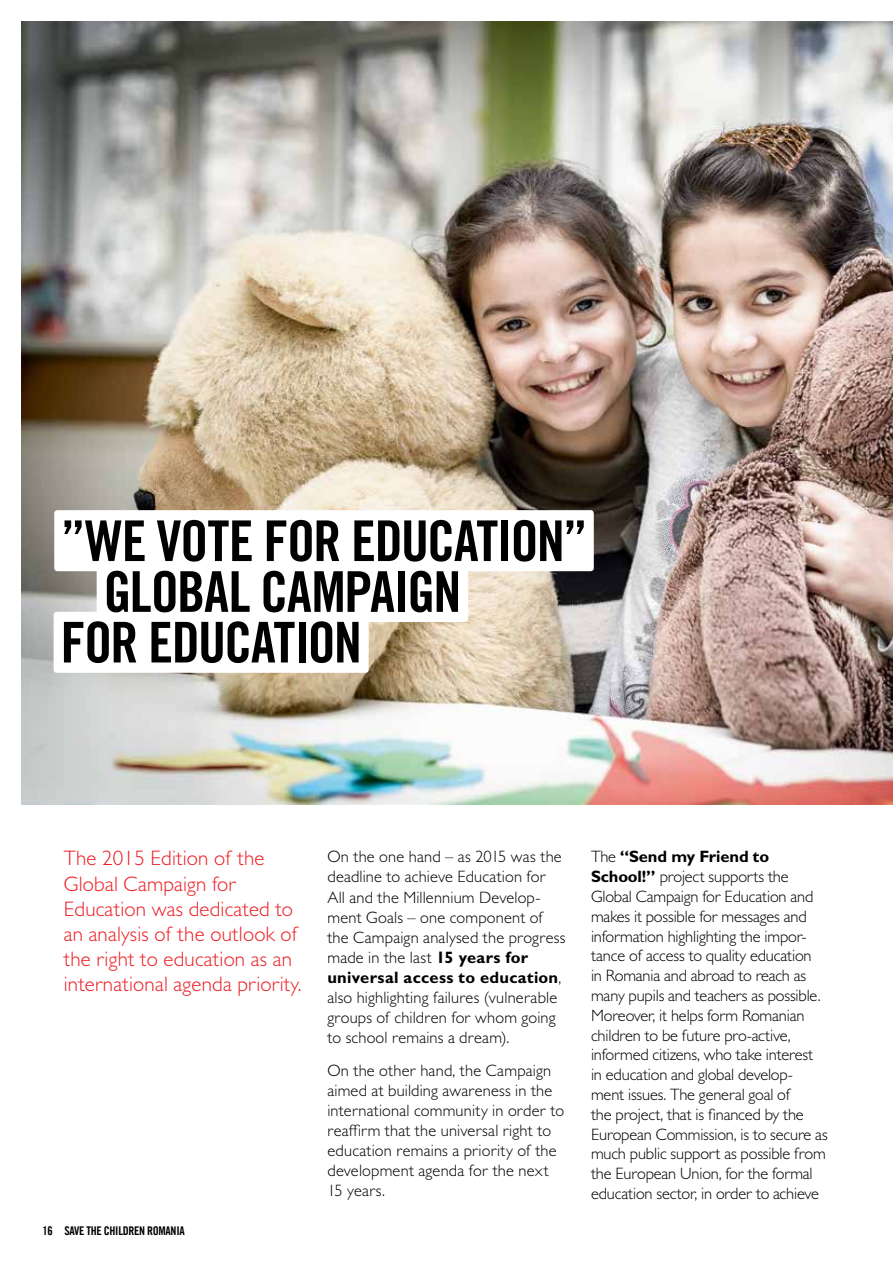
<style>
.page{position:relative;width:893px;height:1263px;background:#fff}
.page>*{position:absolute;margin:0;border:0;box-sizing:border-box;transform-origin:0 0}
.t1{font:56.25px "Trade Gothic LT Com Bd Cn 20";letter-spacing:-.025em;color:#000}
.t2{font:300 21px/25.2px "Gill Sans MT Pro";letter-spacing:.01em;color:#ed1d24}
.t3{font:300 16.5px/19.8px "Gill Sans MT Pro";letter-spacing:-.01em;color:#000}
.t4{font:300 16.5px/20.1px "Gill Sans MT Pro";letter-spacing:.01em;color:#000}
.t5{font:12px "Trade Gothic LT Com Bd Cn 20";letter-spacing:-.025em;color:#000}
.s1{font-weight:700}
</style>
<div class="page">
<img style="left:21px;top:21px;width:872px;height:784px">
<div style="left:54px;top:510px;width:540px;height:61px;background:#fff;border-radius:3px"></div>
<div style="left:97px;top:561px;width:371px;height:61px;background:#fff;border-radius:3px"></div>
<div style="left:54px;top:612px;width:315px;height:61px;background:#fff;border-radius:3px"></div>
<h1 class="t1" style="left:61px;top:507px;width:529px">”WE VOTE FOR EDUCATION”</h1>
<h1 class="t1" style="left:103px;top:558px;width:359px">GLOBAL CAMPAIGN</h1>
<h1 class="t1" style="left:61px;top:608px;width:303px">FOR EDUCATION</h1>
<p class="t2" style="left:64px;top:845px;width:239px">The 2015 Edition of the<br>Global Campaign for<br>Education was dedicated to an analysis of the outlook of the right to education as an international agenda priority.</p>
<p class="t4" style="left:327px;top:846px;width:239px">On the one hand – as 2015 was the deadline to achieve Education for<br>All and the Millennium Develop&shy;ment Goals – one component of the Campaign analysed the progress made in the last <span class="s1">15 years for universal access to education</span>, also highlighting failures (vulnerable groups of children for whom going to school remains a dream).</p>
<p class="t4" style="left:327px;top:1060px;width:238px">On the other hand, the Campaign aimed at building awareness in the international community in order to reaffirm that the universal right to education remains a priority of the development agenda for the next<br>15 years.</p>
<p class="t5" style="left:43px;top:1223px;width:144px">16 SAVE THE CHILDREN ROMANIA</p>
<p class="t3" style="left:591px;top:847px;width:238px">The <span class="s1">“Send my Friend to School!”</span> project supports the Global Campaign for Education and makes it possible for messages and information highlighting the impor&shy;tance of access to quality education<br>in Romania and abroad to reach as many pupils and teachers as possible.<br>Moreover, it helps form Romanian children to be future pro-active, informed citizens, who take interest in education and global develop&shy;ment issues. The general goal of<br>the project, that is financed by the European Commission, is to secure as much public support as possible from the European Union, for the formal education sector, in order to achieve</p>
</div>
